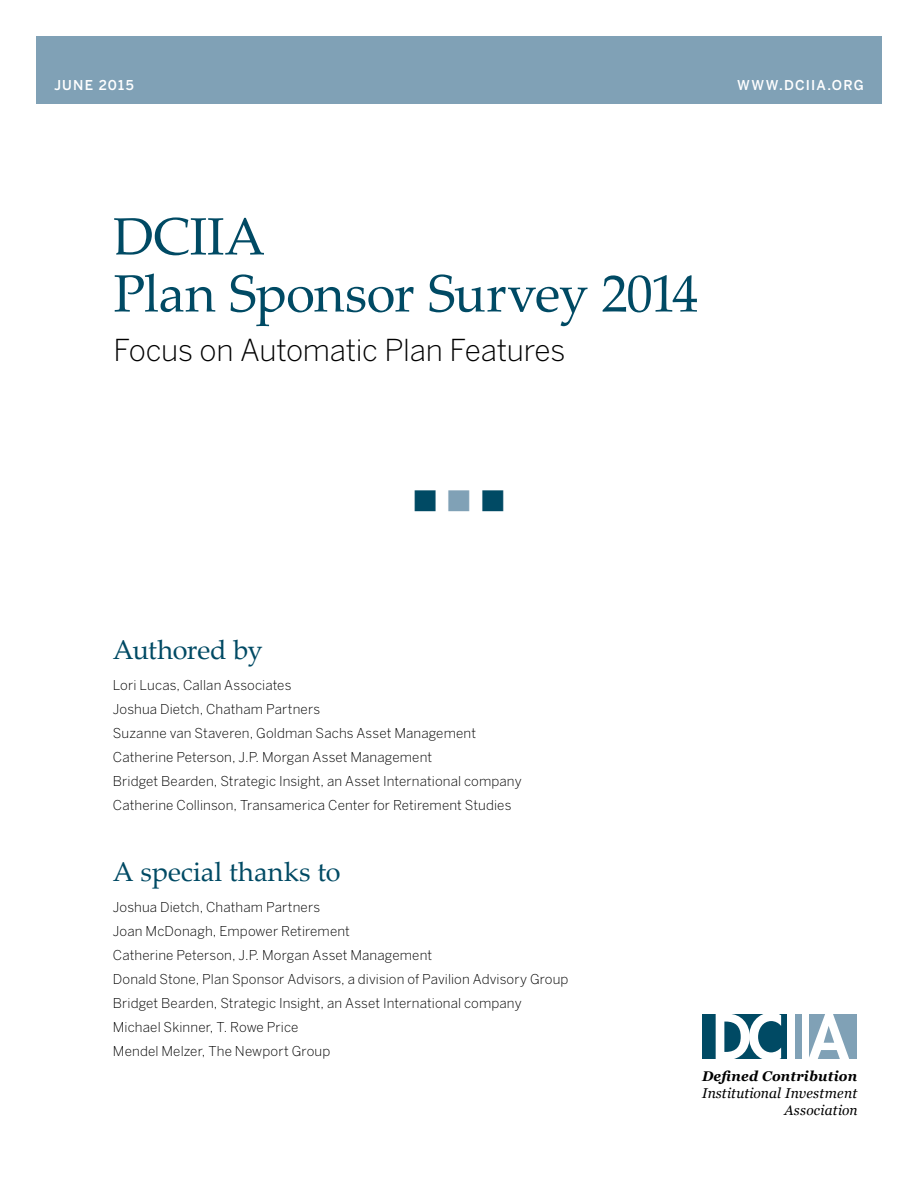
<style>
.page{position:relative;width:918px;height:1188px;background:#fff}
.page>*{position:absolute;margin:0;border:0;box-sizing:border-box;transform-origin:0 0}
.t1{font:52.5px/57px "Palatino Linotype";letter-spacing:-.015em;color:#004a64}
.t2{font:36px "Wingdings";color:#004a64}
.t3{font:300 30px "Benton Sans";letter-spacing:-.01em;color:#000}
.t4{font:27px "Palatino Linotype";letter-spacing:-.005em;color:#004a64}
.t5{font:italic 14.25px "Georgia";letter-spacing:.025em;color:#000}
.t6{font:italic 700 14.1px "Georgia";letter-spacing:.02em;color:#000}
.t7{font:italic 14.1px "Georgia";letter-spacing:.025em;color:#000}
.t8{font:300 13.5px/24px "Benton Sans";letter-spacing:.01em;color:#000}
.t9{font:500 13.5px "Benton Sans";letter-spacing:.09em;color:#fff}
.s1{color:#80a1b6}
</style>
<div class="page">
<div style="left:36px;top:36px;width:846px;height:67px;background:#80a1b6"></div>
<div style="left:702px;top:1014px;width:85px;height:45px;background:#004a64"></div>
<svg style="left:716px;top:1014px;width:65px;height:45px"></svg>
<div style="left:809px;top:1014px;width:48px;height:45px;background:#80a1b6"></div>
<div style="left:795px;top:1014px;width:7px;height:45px;background:#80a1b6"></div>
<svg style="left:809px;top:1014px;width:40px;height:45px"></svg>
<p class="t9" style="left:54px;top:75px;width:81px">JUNE 2015</p>
<p class="t9" style="left:737px;top:75px;width:128px">WWW.DCIIA.ORG</p>
<h1 class="t1" style="left:113px;top:206px;width:587px">DCIIA<br>Plan Sponsor Survey 2014</h1>
<h3 class="t3" style="left:113px;top:329px;width:454px">Focus on Automatic Plan Features</h3>
<h2 class="t2" style="left:412px;top:481px;width:96px">■<span class="s1">■</span>■</h2>
<h3 class="t4" style="left:113px;top:630px;width:152px">Authored by</h3>
<p class="t8" style="left:113px;top:673px;width:410px">Lori Lucas, Callan Associates<br>Joshua Dietch, Chatham Partners<br>Suzanne van Staveren, Goldman Sachs Asset Management Catherine Peterson, J.P. Morgan Asset Management<br>Bridget Bearden, Strategic Insight, an Asset International company Catherine Collinson, Transamerica Center for Retirement Studies</p>
<h3 class="t4" style="left:113px;top:852px;width:229px">A special thanks to</h3>
<p class="t8" style="left:113px;top:895px;width:457px">Joshua Dietch, Chatham Partners<br>Joan McDonagh, Empower Retirement<br>Catherine Peterson, J.P. Morgan Asset Management<br>Donald Stone, Plan Sponsor Advisors, a division of Pavilion Advisory Group Bridget Bearden, Strategic Insight, an Asset International company Michael Skinner, T. Rowe Price<br>Mendel Melzer, The Newport Group</p>
<p class="t6" style="left:702px;top:1067px;width:157px">Defined Contribution</p>
<p class="t5" style="left:702px;top:1084px;width:157px">Institutional Investment</p>
<p class="t7" style="left:784px;top:1101px;width:74px">Association</p>
</div>
